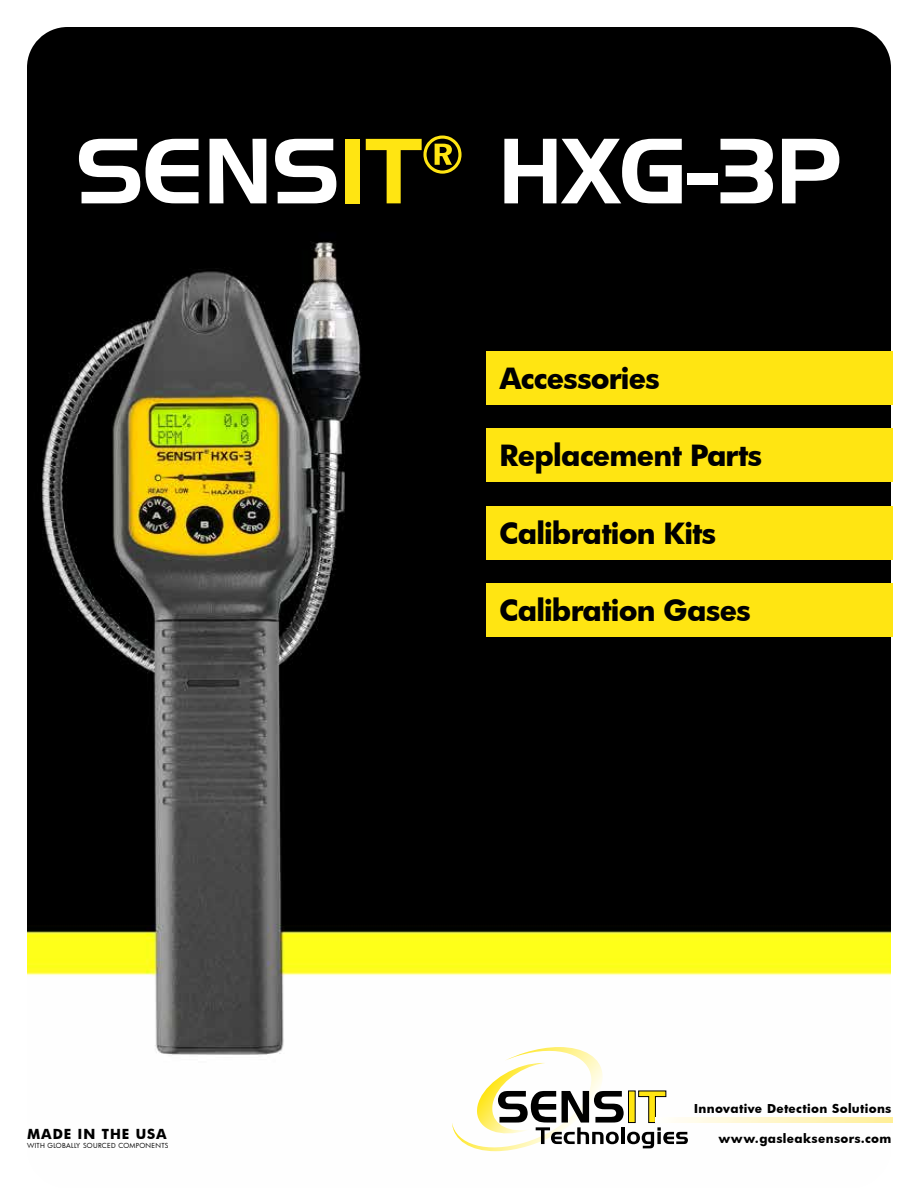
<style>
.page{position:relative;width:918px;height:1188px;background:#fff}
.page>*{position:absolute;margin:0;border:0;box-sizing:border-box;transform-origin:0 0}
.t1{font:90px "Handel Gothic BT";letter-spacing:-.01em;color:#fff}
.t2{font:700 28.5px "Futura";letter-spacing:-.03em;color:#000}
.t3{font:700 13.5px "Futura";letter-spacing:.07em;color:#000}
.t4{font:700 12px "Futura";letter-spacing:.025em;color:#000}
.t5{font:6.75px "Futura";letter-spacing:.05em;color:#000}
.s1{color:#ffe512}
</style>
<div class="page">
<img style="left:27px;top:27px;width:864px;height:1096px">
<svg style="left:452px;top:1044px;width:236px;height:108px"></svg>
<svg style="left:656px;top:1118px;width:236px;height:4px"></svg>
<div style="left:486px;top:428px;width:406px;height:54px;background:#ffe512"></div>
<div style="left:486px;top:351px;width:406px;height:54px;background:#ffe512"></div>
<div style="left:486px;top:506px;width:406px;height:54px;background:#ffe512"></div>
<div style="left:486px;top:583px;width:406px;height:54px;background:#ffe512"></div>
<h1 class="t1" style="left:76px;top:117px;width:768px">SENS<span class="s1">IT</span><sup>®</sup> HXG-3P</h1>
<p class="t2" style="left:500px;top:358px;width:162px">Accessories</p>
<p class="t2" style="left:500px;top:436px;width:264px">Replacement Parts</p>
<p class="t2" style="left:500px;top:513px;width:218px">Calibration Kits</p>
<p class="t2" style="left:500px;top:590px;width:253px">Calibration Gases</p>
<p class="t3" style="left:27px;top:1125px;width:141px">MADE IN THE USA</p>
<p class="t5" style="left:27px;top:1140px;width:143px">WITH GLOBALLY SOURCED COMPONENTS</p>
<p class="t4" style="left:694px;top:1100px;width:199px">Innovative Detection Solutions</p>
<p class="t4" style="left:719px;top:1130px;width:174px">www.gasleaksensors.com</p>
</div>
